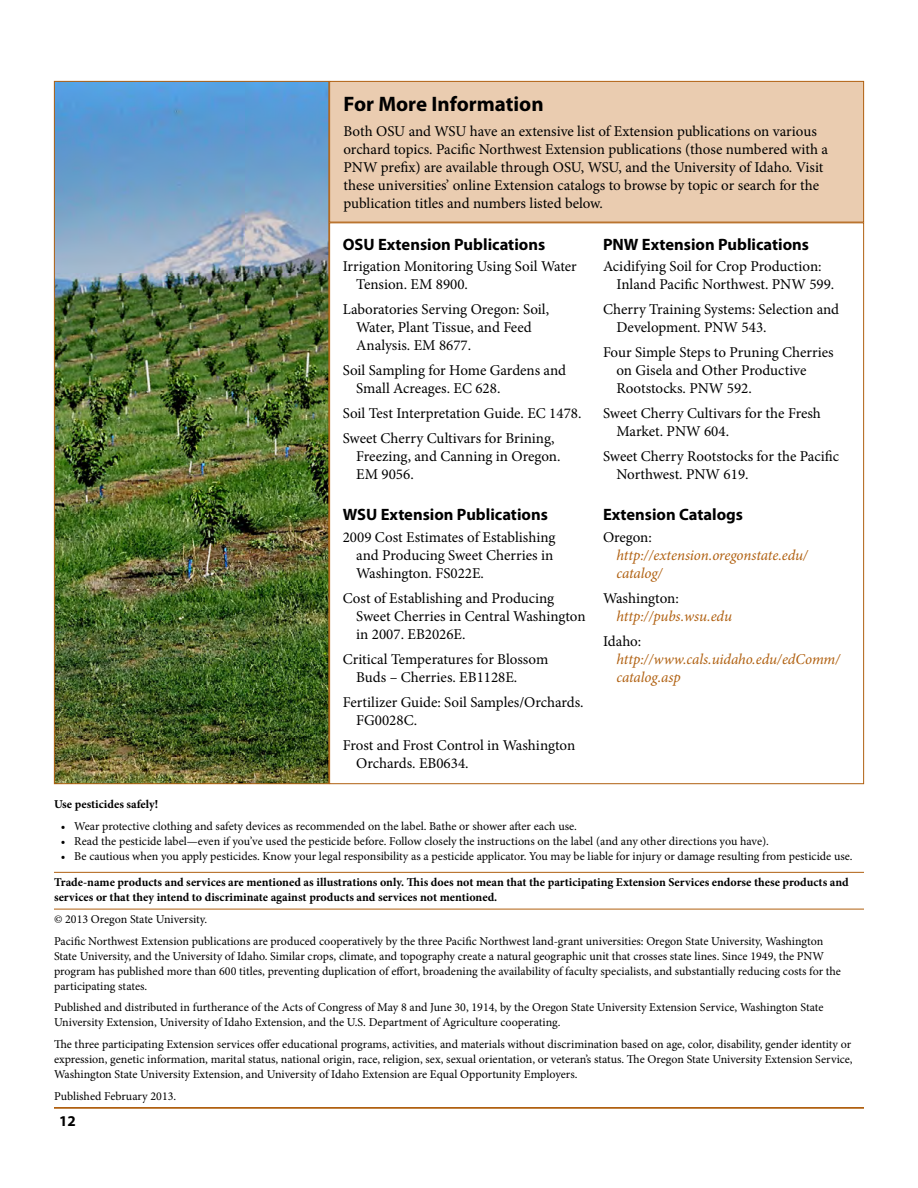
<style>
.page{position:relative;width:918px;height:1188px;background:#fff}
.page>*{position:absolute;margin:0;border:0;box-sizing:border-box;transform-origin:0 0}
.Subhead_1{font:700 21px "Myriad Pro";color:#000}
.Box_head{font:700 16.5px "Myriad Pro";color:#000}
.References{font:15px/18px "Minion Pro";color:#000}
.Body_text_small{font:15px/18px "Minion Pro";letter-spacing:-.005em;color:#000}
.References-2{font:italic 15px/18px "Minion Pro";letter-spacing:-.005em;color:#b06010}
.t1{font:700 15px "Myriad Pro";color:#000}
.PNW_disclaimer_no_ru{font:12px/15px "Minion Pro";color:#000}
.PNW_disclaimer{font:700 12px/15px "Minion Pro";color:#000}
.PNW_disclaimer-2{font:12px "Minion Pro";letter-spacing:-.005em;color:#000}
.PNW_disclaimer_no_ru-2{font:700 12px "Minion Pro";color:#000}
.s1{font-style:normal;color:#000}
</style>
<div class="page">
<hr style="left:54px;top:1107px;width:810px;height:1px;background:#b06010">
<div style="left:330px;top:81px;width:534px;height:141px;background:#eaccb0"></div>
<div style="left:329px;top:81px;width:535px;height:141px;border:1px solid #b06010"></div>
<hr style="left:54px;top:872px;width:810px;height:1px;background:#b06010">
<hr style="left:54px;top:909px;width:810px;height:1px;background:#b06010">
<img style="left:56px;top:83px;width:271px;height:699px">
<div style="left:54px;top:81px;width:275px;height:703px;border:1px solid #b06010"></div>
<h2 class="Subhead_1" style="left:344px;top:90px;width:202px">For More Information</h2>
<p class="Body_text_small" style="left:344px;top:122px;width:486px">Both OSU and WSU have an extensive list of Extension publications on various orchard topics. Pacific Northwest Extension publications (those numbered with a PNW prefix) are available through OSU, WSU, and the University of Idaho. Visit these universities’ online Extension catalogs to browse by topic or search for the publication titles and numbers listed below.</p>
<p class="Box_head" style="left:343px;top:233px;width:204px">OSU Extension Publications</p>
<p class="References" style="left:356px;top:257px;width:222px;text-indent:-14px">Irrigation Monitoring Using Soil Water<br>Tension. EM 8900.</p>
<p class="References" style="left:356px;top:300px;width:194px;text-indent:-14px">Laboratories Serving Oregon: Soil,<br>Water, Plant Tissue, and Feed<br>Analysis. EM 8677.</p>
<p class="References" style="left:356px;top:361px;width:211px;text-indent:-14px">Soil Sampling for Home Gardens and<br>Small Acreages. EC 628.</p>
<p class="References" style="left:343px;top:404px;width:240px">Soil Test Interpretation Guide. EC 1478.</p>
<p class="References" style="left:356px;top:429px;width:206px;text-indent:-14px">Sweet Cherry Cultivars for Brining,<br>Freezing, and Canning in Oregon.<br>EM 9056.</p>
<p class="Box_head" style="left:343px;top:504px;width:207px">WSU Extension Publications</p>
<p class="References" style="left:356px;top:528px;width:201px;text-indent:-14px">2009 Cost Estimates of Establishing and Producing Sweet Cherries in<br>Washington. FS022E.</p>
<p class="References" style="left:356px;top:589px;width:231px;text-indent:-14px">Cost of Establishing and Producing<br>Sweet Cherries in Central Washington in 2007. EB2026E.</p>
<p class="References" style="left:356px;top:650px;width:194px;text-indent:-14px">Critical Temperatures for Blossom<br>Buds – Cherries. EB1128E.</p>
<p class="References" style="left:356px;top:693px;width:229px;text-indent:-14px">Fertilizer Guide: Soil Samples/Orchards.<br>FG0028C.</p>
<p class="References" style="left:356px;top:736px;width:221px;text-indent:-14px">Frost and Frost Control in Washington<br>Orchards. EB0634.</p>
<p class="Box_head" style="left:603px;top:233px;width:208px">PNW Extension Publications</p>
<p class="References" style="left:616px;top:257px;width:219px;text-indent:-14px">Acidifying Soil for Crop Production:<br>Inland Pacific Northwest. PNW 599.</p>
<p class="References" style="left:616px;top:300px;width:224px;text-indent:-14px">Cherry Training Systems: Selection and<br>Development. PNW 543.</p>
<p class="References" style="left:616px;top:343px;width:219px;text-indent:-14px">Four Simple Steps to Pruning Cherries on Gisela and Other Productive<br>Rootstocks. PNW 592.</p>
<p class="References" style="left:616px;top:404px;width:206px;text-indent:-14px">Sweet Cherry Cultivars for the Fresh<br>Market. PNW 604.</p>
<p class="References" style="left:616px;top:447px;width:224px;text-indent:-14px">Sweet Cherry Rootstocks for the Pacific<br>Northwest. PNW 619.</p>
<p class="Box_head" style="left:603px;top:504px;width:142px">Extension Catalogs</p>
<p class="References-2" style="left:616px;top:528px;width:193px;text-indent:-14px"><span class="s1">Oregon: </span>http://extension.oregonstate.edu/ catalog/</p>
<p class="References-2" style="left:616px;top:589px;width:117px;text-indent:-14px"><span class="s1">Washington: </span>http://pubs.wsu.edu</p>
<p class="References-2" style="left:616px;top:632px;width:225px;text-indent:-14px"><span class="s1">Idaho: </span>http://www.cals.uidaho.edu/edComm/ catalog.asp</p>
<p class="PNW_disclaimer_no_ru-2" style="left:54px;top:796px;width:106px">Use pesticides safely!</p>
<p class="PNW_disclaimer_no_ru" style="left:61px;top:819px;width:518px">• Wear protective clothing and safety devices as recommended on the label. Bathe or shower after each use.</p>
<p class="PNW_disclaimer_no_ru" style="left:61px;top:834px;width:710px">• Read the pesticide label—even if you’ve used the pesticide before. Follow closely the instructions on the label (and any other directions you have).</p>
<p class="PNW_disclaimer_no_ru" style="left:61px;top:849px;width:793px">• Be cautious when you apply pesticides. Know your legal responsibility as a pesticide applicator. You may be liable for injury or damage resulting from pesticide use.</p>
<p class="PNW_disclaimer" style="left:54px;top:875px;width:796px">Trade-name products and services are mentioned as illustrations only. This does not mean that the participating Extension Services endorse these products and services or that they intend to discriminate against products and services not mentioned.</p>
<p class="PNW_disclaimer-2" style="left:54px;top:911px;width:155px">© 2013 Oregon State University.</p>
<p class="PNW_disclaimer_no_ru" style="left:54px;top:933px;width:789px">Pacific Northwest Extension publications are produced cooperatively by the three Pacific Northwest land-grant universities: Oregon State University, Washington State University, and the University of Idaho. Similar crops, climate, and topography create a natural geographic unit that crosses state lines. Since 1949, the PNW program has published more than 600 titles, preventing duplication of effort, broadening the availability of faculty specialists, and substantially reducing costs for the participating states.</p>
<p class="PNW_disclaimer_no_ru" style="left:54px;top:1000px;width:771px">Published and distributed in furtherance of the Acts of Congress of May 8 and June 30, 1914, by the Oregon State University Extension Service, Washington State<br>University Extension, University of Idaho Extension, and the U.S. Department of Agriculture cooperating.</p>
<p class="PNW_disclaimer_no_ru" style="left:54px;top:1037px;width:800px">The three participating Extension services offer educational programs, activities, and materials without discrimination based on age, color, disability, gender identity or expression, genetic information, marital status, national origin, race, religion, sex, sexual orientation, or veteran’s status. The Oregon State University Extension Service,<br>Washington State University Extension, and University of Idaho Extension are Equal Opportunity Employers.</p>
<p class="PNW_disclaimer_no_ru" style="left:54px;top:1089px;width:124px">Published February 2013.</p>
<p class="t1" style="left:59px;top:1111px;width:18px">12</p>
</div>
